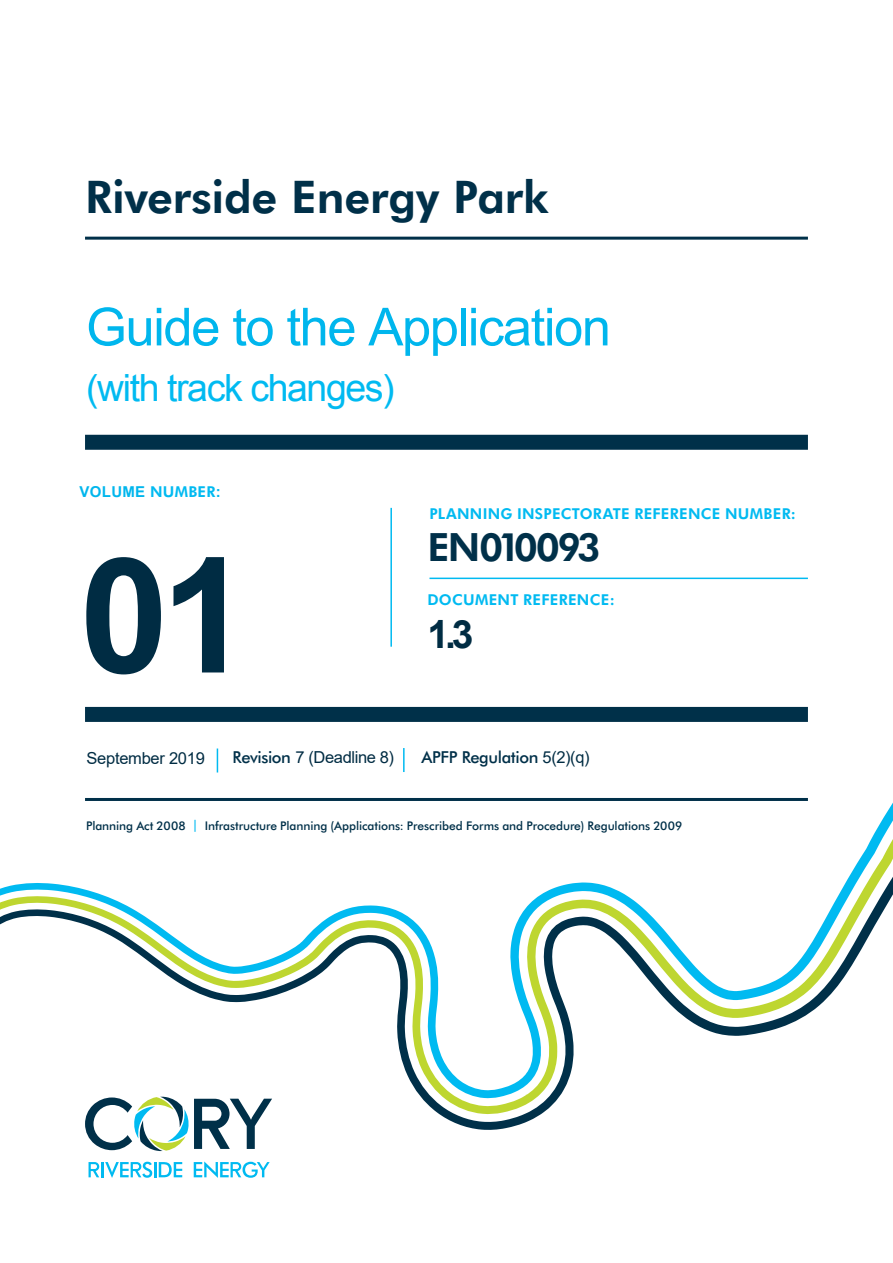
<style>
.page{position:relative;width:893px;height:1263px;background:#fff}
.page>*{position:absolute;margin:0;border:0;box-sizing:border-box;transform-origin:0 0}
.t1{font:700 160.5px "Arial";color:#002c43}
.t2{font:52.5px "Arial";letter-spacing:-.025em;color:#00b6ed}
.t3{font:700 45px "Futura BT";letter-spacing:-.005em;color:#003049}
.t4{font:700 39px "Futura BT";letter-spacing:-.045em;color:#003049}
.t5{font:700 39px "Arial";color:#002c43}
.t6{font:37.5px "Arial";letter-spacing:-.04em;color:#00baf1}
.t7{font:16.5px "Arial";letter-spacing:-.015em;color:#002c43}
.t8{font:500 16.5px "Futura BT";letter-spacing:-.025em;color:#003049}
.t9{font:700 15px "Futura BT";letter-spacing:.02em;color:#00baf1}
.t10{font:700 15px "Arial";letter-spacing:.02em;color:#00b6ed}
.t11{font:500 12px "Futura BT";letter-spacing:-.005em;color:#003049}
.s1{font-family:"Futura BT";color:#00baf1}
.s2{font-family:"Futura BT";font-weight:500;color:#003049}
.s3{font-family:"Arial";font-weight:400;color:#002c43}
.s4{color:#00baf1}
</style>
<div class="page">
<hr style="left:101px;top:1162px;width:3px;height:15px;background:#00baf1">
<hr style="left:154px;top:1162px;width:3px;height:15px;background:#00baf1">
<svg style="left:159px;top:1169px;width:23px;height:8px"></svg>
<svg style="left:89px;top:1169px;width:10px;height:8px"></svg>
<svg style="left:194px;top:1169px;width:72px;height:9px"></svg>
<svg style="left:108px;top:1169px;width:44px;height:9px"></svg>
<hr style="left:85px;top:237px;width:723px;height:3px;background:#003049">
<div style="left:85px;top:435px;width:723px;height:15px;background:#003049"></div>
<hr style="left:429px;top:578px;width:379px;height:1px;background:#00baf1">
<hr style="left:390px;top:508px;width:2px;height:139px;background:#00baf1">
<div style="left:85px;top:707px;width:723px;height:15px;background:#003049"></div>
<svg style="left:0;top:798px;width:893px;height:371px"></svg>
<svg style="left:217px;top:748px;width:1px;height:24px"></svg>
<hr style="left:403px;top:748px;width:2px;height:24px;background:#00baf1">
<p class="t3" style="left:85px;top:165px;width:465px">Riverside Energy Park</p>
<p class="t2" style="left:86px;top:291px;width:527px">Guide to the Application</p>
<p class="t6" style="left:86px;top:364px;width:310px">(with track changes)</p>
<p class="t10" style="left:80px;top:481px;width:143px">VOLUME <span class="s1">NUMBER</span>:</p>
<p class="t1" style="left:80px;top:503px;width:172px">01</p>
<p class="t9" style="left:429px;top:503px;width:368px">PLANNING INSPECTORATE REFERENCE NUMBER:</p>
<p class="t4" style="left:427px;top:519px;width:174px">EN010093</p>
<p class="t9" style="left:427px;top:589px;width:189px">DOCUMENT REFERENCE:</p>
<p class="t5" style="left:427px;top:607px;width:48px">1.3</p>
<h3 class="t7" style="left:87px;top:747px;width:120px">September 2019</h3>
<h3 class="t7" style="left:232px;top:746px;width:163px"><span class="s2">Revision</span> 7 (Deadline 8)</h3>
<h3 class="t8" style="left:422px;top:746px;width:170px">APFP Regulation <span class="s3">5(2)(q)</span></h3>
<p class="t11" style="left:86px;top:817px;width:598px">Planning Act 2008 <span class="s4">|</span> Infrastructure Planning (Applications: Prescribed Forms and Procedure) Regulations 2009</p>
</div>
